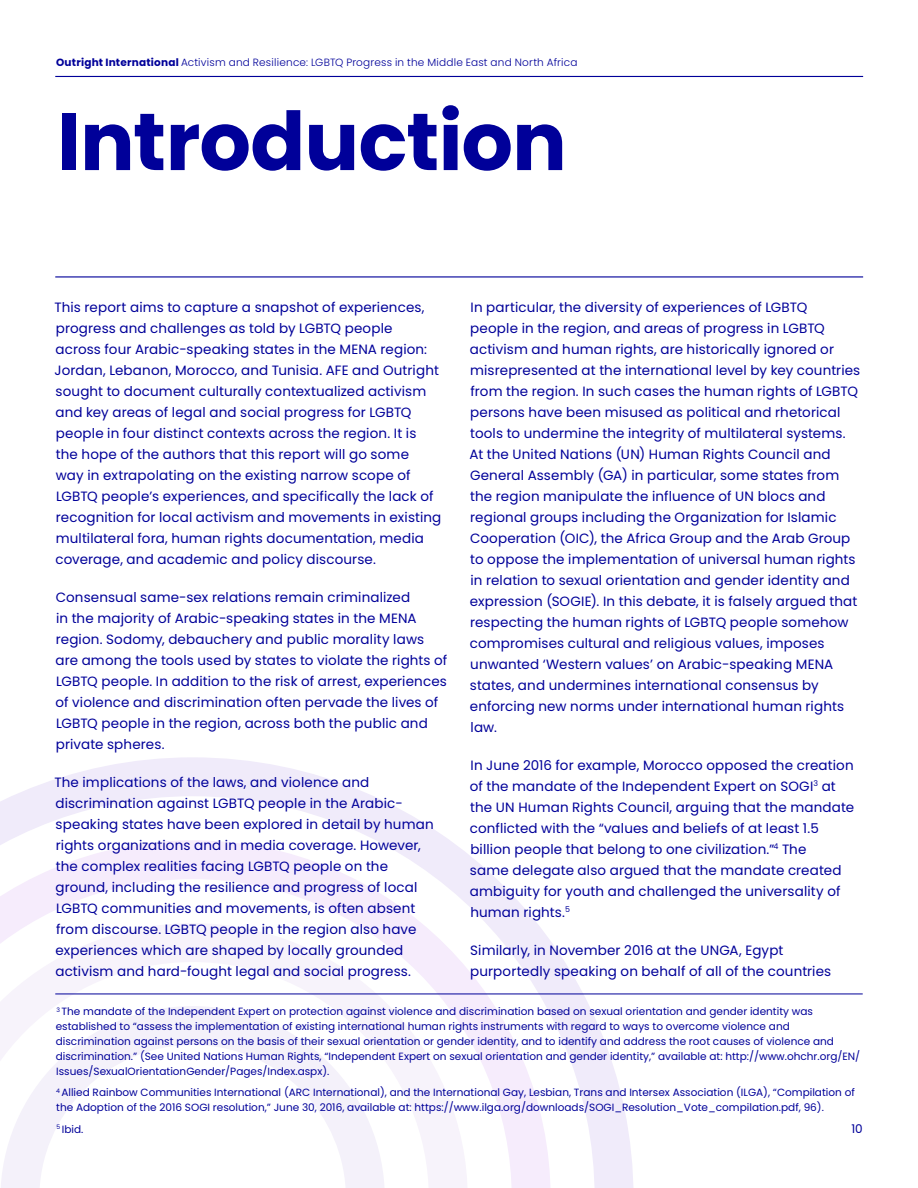
<style>
.page{position:relative;width:918px;height:1188px;background:#fff}
.page>*{position:absolute;margin:0;border:0;box-sizing:border-box;transform-origin:0 0}
.Heading_1{font:700 81px "Poppins";letter-spacing:-.01em;color:#009}
.Hyperlink{font:13.5px/21px "Poppins";letter-spacing:.01em;color:#009}
.t1{font:12px "Poppins";color:#009}
.Footnote{font:10.5px/15px "Poppins";color:#009}
.t2{font:300 10.5px "Poppins";letter-spacing:.02em;color:#009}
.s1{font-weight:700}
</style>
<div class="page">
<svg style="left:0;top:757px;width:634px;height:431px"></svg>
<svg style="left:0;top:840px;width:551px;height:348px"></svg>
<svg style="left:0;top:923px;width:468px;height:265px"></svg>
<svg style="left:0;top:1006px;width:385px;height:182px"></svg>
<hr style="left:55px;top:76px;width:808px;height:1px;background:#009">
<hr style="left:55px;top:276px;width:808px;height:2px;background:#009">
<hr style="left:55px;top:994px;width:808px;height:1px;background:#009">
<p class="t2" style="left:56px;top:57px;width:523px"><span class="s1">Outright International</span> Activism and Resilience: LGBTQ Progress in the Middle East and North Africa</p>
<p class="Heading_1" style="left:57px;top:95px;width:512px">Introduction</p>
<p class="Hyperlink" style="left:54px;top:297px;width:388px">This report aims to capture a snapshot of experiences, progress and challenges as told by LGBTQ people<br>across four Arabic-speaking states in the MENA region:<br>Jordan, Lebanon, Morocco, and Tunisia. AFE and Outright sought to document culturally contextualized activism and key areas of legal and social progress for LGBTQ people in four distinct contexts across the region. It is<br>the hope of the authors that this report will go some<br>way in extrapolating on the existing narrow scope of LGBTQ people’s experiences, and specifically the lack of recognition for local activism and movements in existing multilateral fora, human rights documentation, media coverage, and academic and policy discourse.</p>
<p class="Hyperlink" style="left:55px;top:587px;width:393px">Consensual same-sex relations remain criminalized<br>in the majority of Arabic-speaking states in the MENA region. Sodomy, debauchery and public morality laws are among the tools used by states to violate the rights of LGBTQ people. In addition to the risk of arrest, experiences of violence and discrimination often pervade the lives of LGBTQ people in the region, across both the public and private spheres.</p>
<p class="Hyperlink" style="left:54px;top:772px;width:381px">The implications of the laws, and violence and discrimination against LGBTQ people in the Arabic&shy;speaking states have been explored in detail by human rights organizations and in media coverage. However, the complex realities facing LGBTQ people on the ground, including the resilience and progress of local LGBTQ communities and movements, is often absent from discourse. LGBTQ people in the region also have experiences which are shaped by locally grounded activism and hard-fought legal and social progress.</p>
<p class="Footnote" style="left:56px;top:1004px;width:806px"><sup>3</sup> The mandate of the Independent Expert on protection against violence and discrimination based on sexual orientation and gender identity was established to “assess the implementation of existing international human rights instruments with regard to ways to overcome violence and discrimination against persons on the basis of their sexual orientation or gender identity, and to identify and address the root causes of violence and discrimination.” (See United Nations Human Rights, “Independent Expert on sexual orientation and gender identity,” available at: http://www.ohchr.org/EN/ Issues/SexualOrientationGender/Pages/Index.aspx).</p>
<p class="Footnote" style="left:56px;top:1085px;width:800px"><sup>4</sup> Allied Rainbow Communities International (ARC International), and the International Gay, Lesbian, Trans and Intersex Association (ILGA), “Compilation of the Adoption of the 2016 SOGI resolution,” June 30, 2016, available at: https://www.ilga.org/downloads/SOGI_Resolution_Vote_compilation.pdf, 96).</p>
<p class="Footnote" style="left:57px;top:1122px;width:28px"><sup>5</sup> Ibid.</p>
<p class="Hyperlink" style="left:470px;top:297px;width:392px">In particular, the diversity of experiences of LGBTQ<br>people in the region, and areas of progress in LGBTQ activism and human rights, are historically ignored or misrepresented at the international level by key countries from the region. In such cases the human rights of LGBTQ persons have been misused as political and rhetorical tools to undermine the integrity of multilateral systems.<br>At the United Nations (UN) Human Rights Council and General Assembly (GA) in particular, some states from the region manipulate the influence of UN blocs and regional groups including the Organization for Islamic Cooperation (OIC), the Africa Group and the Arab Group to oppose the implementation of universal human rights in relation to sexual orientation and gender identity and expression (SOGIE). In this debate, it is falsely argued that respecting the human rights of LGBTQ people somehow compromises cultural and religious values, imposes unwanted ‘Western values’ on Arabic-speaking MENA states, and undermines international consensus by enforcing new norms under international human rights law.</p>
<p class="Hyperlink" style="left:470px;top:755px;width:386px">In June 2016 for example, Morocco opposed the creation of the mandate of the Independent Expert on SOGI<sup>3</sup> at the UN Human Rights Council, arguing that the mandate conflicted with the “values and beliefs of at least 1.5 billion people that belong to one civilization.”<sup>4</sup> The<br>same delegate also argued that the mandate created ambiguity for youth and challenged the universality of human rights.<sup>5</sup></p>
<p class="Hyperlink" style="left:470px;top:940px;width:363px">Similarly, in November 2016 at the UNGA, Egypt purportedly speaking on behalf of all of the countries</p>
<p class="t1" style="left:851px;top:1122px;width:13px">10</p>
</div>
